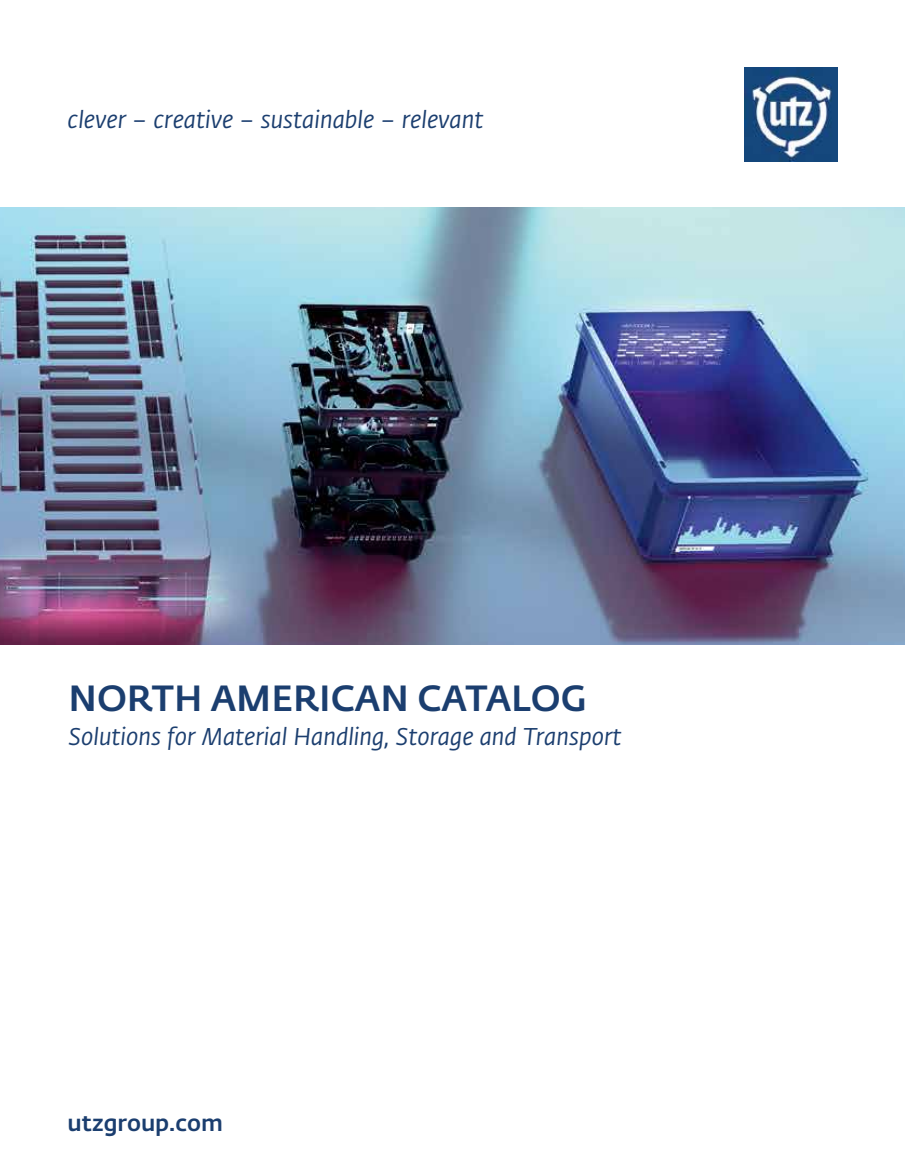
<style>
.page{position:relative;width:905px;height:1175px;background:#fff}
.page>*{position:absolute;margin:0;border:0;box-sizing:border-box;transform-origin:0 0}
.t1{font:500 36px "Fedra Sans Pro";color:#1b3e6f}
.t2{font:italic 24px "Fedra Sans Pro";color:#1b3e6f}
.t3{font:500 22.5px "Fedra Sans Pro";color:#1b3e6f}
</style>
<div class="page">
<img style="left:0;top:207px;width:904px;height:437px">
<img style="left:744px;top:68px;width:93px;height:93px">
<p class="t2" style="left:68px;top:103px;width:417px">clever – creative – sustainable – relevant</p>
<h1 class="t1" style="left:68px;top:670px;width:519px">NORTH AMERICAN CATALOG</h1>
<p class="t2" style="left:68px;top:720px;width:554px">Solutions for Material Handling, Storage and Transport</p>
<p class="t3" style="left:68px;top:1106px;width:157px">utzgroup.com</p>
</div>
